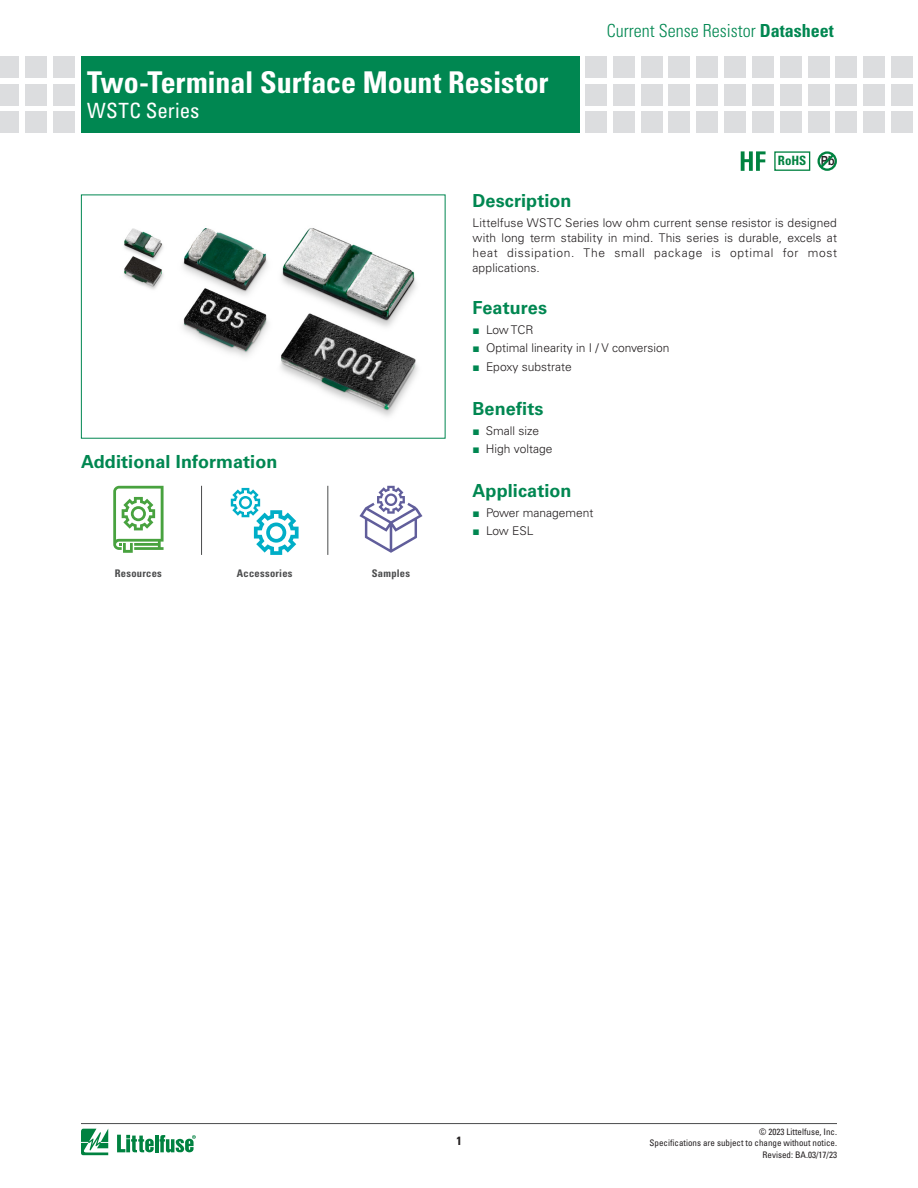
<style>
.page{position:relative;width:918px;height:1188px;background:#fff}
.page>*{position:absolute;margin:0;border:0;box-sizing:border-box;transform-origin:0 0}
.t1{font:700 condensed 30px "Univers LT Std";letter-spacing:-.005em;color:#fff}
.t2{font:condensed 21px "Univers LT Std";letter-spacing:.01em;color:#fff}
.t3{font:700 18px "Univers LT Std";letter-spacing:.005em;color:#008751}
.t4{font:300 condensed 18px "Univers LT Std";color:#008751}
.image{font:700 condensed 12.9px "Univers LT Std";color:#008240}
.image-2{font:700 expanded 12.6px "Univers LT Std";color:#231f20;scale:.7 1}
.t5{font:300 12px/15px "Univers LT Std";color:#231f20;text-align:justify}
.t6{font:700 condensed 12px "Univers LT Std";color:#231f20}
.t7{font:700 condensed 10.5px "Univers LT Std";letter-spacing:.025em;color:#4b4c4d}
.t8{font:condensed 9px/10.8px "Univers LT Std";color:#231f20;text-align:right}
.s1{font-weight:700}
.s2{font-family:"Arial";font-weight:400;color:#008751}
</style>
<div class="page">
<hr style="left:81px;top:1123px;width:756px;height:1px;background:#4b4c4d">
<svg style="left:81px;top:1129px;width:27px;height:26px"></svg>
<hr style="left:155px;top:1135px;width:3px;height:17px;background:#008240">
<svg style="left:160px;top:1135px;width:36px;height:18px"></svg>
<svg style="left:117px;top:1135px;width:37px;height:17px"></svg>
<div style="left:81px;top:56px;width:499px;height:77px;background:#008751"></div>
<div style="left:53px;top:56px;width:21px;height:21px;background:#dcdddf"></div>
<div style="left:53px;top:84px;width:21px;height:21px;background:#dcdddf"></div>
<div style="left:53px;top:112px;width:21px;height:21px;background:#dcdddf"></div>
<div style="left:25px;top:56px;width:21px;height:21px;background:#dcdddf"></div>
<div style="left:25px;top:84px;width:21px;height:21px;background:#dcdddf"></div>
<div style="left:25px;top:112px;width:21px;height:21px;background:#dcdddf"></div>
<div style="left:0;top:56px;width:19px;height:21px;background:#dcdddf"></div>
<div style="left:0;top:84px;width:19px;height:21px;background:#dcdddf"></div>
<div style="left:0;top:112px;width:19px;height:21px;background:#dcdddf"></div>
<div style="left:585px;top:56px;width:22px;height:21px;background:#dcdddf"></div>
<div style="left:585px;top:84px;width:22px;height:21px;background:#dcdddf"></div>
<div style="left:585px;top:112px;width:22px;height:21px;background:#dcdddf"></div>
<div style="left:613px;top:56px;width:21px;height:21px;background:#dcdddf"></div>
<div style="left:613px;top:84px;width:21px;height:21px;background:#dcdddf"></div>
<div style="left:613px;top:112px;width:21px;height:21px;background:#dcdddf"></div>
<div style="left:641px;top:56px;width:21px;height:21px;background:#dcdddf"></div>
<div style="left:641px;top:84px;width:21px;height:21px;background:#dcdddf"></div>
<div style="left:641px;top:112px;width:21px;height:21px;background:#dcdddf"></div>
<div style="left:669px;top:56px;width:21px;height:21px;background:#dcdddf"></div>
<div style="left:669px;top:84px;width:21px;height:21px;background:#dcdddf"></div>
<div style="left:669px;top:112px;width:21px;height:21px;background:#dcdddf"></div>
<div style="left:697px;top:56px;width:21px;height:21px;background:#dcdddf"></div>
<div style="left:697px;top:84px;width:21px;height:21px;background:#dcdddf"></div>
<div style="left:697px;top:112px;width:21px;height:21px;background:#dcdddf"></div>
<div style="left:724px;top:56px;width:22px;height:21px;background:#dcdddf"></div>
<div style="left:724px;top:84px;width:22px;height:21px;background:#dcdddf"></div>
<div style="left:724px;top:112px;width:22px;height:21px;background:#dcdddf"></div>
<div style="left:752px;top:56px;width:22px;height:21px;background:#dcdddf"></div>
<div style="left:752px;top:84px;width:22px;height:21px;background:#dcdddf"></div>
<div style="left:752px;top:112px;width:22px;height:21px;background:#dcdddf"></div>
<div style="left:780px;top:56px;width:21px;height:21px;background:#dcdddf"></div>
<div style="left:780px;top:84px;width:21px;height:21px;background:#dcdddf"></div>
<div style="left:780px;top:112px;width:21px;height:21px;background:#dcdddf"></div>
<div style="left:808px;top:56px;width:21px;height:21px;background:#dcdddf"></div>
<div style="left:808px;top:84px;width:21px;height:21px;background:#dcdddf"></div>
<div style="left:808px;top:112px;width:21px;height:21px;background:#dcdddf"></div>
<div style="left:836px;top:56px;width:21px;height:21px;background:#dcdddf"></div>
<div style="left:836px;top:84px;width:21px;height:21px;background:#dcdddf"></div>
<div style="left:836px;top:112px;width:21px;height:21px;background:#dcdddf"></div>
<div style="left:864px;top:56px;width:21px;height:21px;background:#dcdddf"></div>
<div style="left:864px;top:84px;width:21px;height:21px;background:#dcdddf"></div>
<div style="left:864px;top:112px;width:21px;height:21px;background:#dcdddf"></div>
<div style="left:891px;top:56px;width:22px;height:21px;background:#dcdddf"></div>
<div style="left:891px;top:84px;width:22px;height:21px;background:#dcdddf"></div>
<div style="left:891px;top:112px;width:22px;height:21px;background:#dcdddf"></div>
<svg style="left:741px;top:151px;width:25px;height:20px"></svg>
<div style="left:774px;top:151px;width:36px;height:20px;border:1px solid #008240"></div>
<div style="left:818px;top:151px;width:19px;height:20px;border:2px solid #008240;border-radius:50%"></div>
<svg style="left:818px;top:152px;width:19px;height:19px"></svg>
<hr style="left:201px;top:486px;width:1px;height:69px;background:#4b4c4d">
<hr style="left:327px;top:486px;width:1px;height:69px;background:#4b4c4d">
<svg style="left:113px;top:486px;width:51px;height:67px"></svg>
<svg style="left:231px;top:488px;width:68px;height:67px"></svg>
<svg style="left:359px;top:486px;width:63px;height:67px"></svg>
<img style="left:124px;top:228px;width:294px;height:189px">
<h1 class="t1" style="left:87px;top:64px;width:463px">Two-Terminal Surface Mount Resistor</h1>
<h2 class="t2" style="left:87px;top:97px;width:114px">WSTC Series</h2>
<p class="t3" style="left:472px;top:191px;width:101px">Description</p>
<h3 class="t4" style="left:607px;top:20px;width:228px">Current Sense Resistor <span class="s1">Datasheet</span></h3>
<p class="image" style="left:778px;top:153px;width:30px">RoHS</p>
<p class="image-2" style="left:821px;top:154px;width:21px">Pb</p>
<p class="t5" style="left:472px;top:215px;width:366px">Littelfuse WSTC Series low ohm current sense resistor is designed with long term stability in mind. This series is durable, excels at heat dissipation. The small package is optimal for most applications.</p>
<p class="t3" style="left:472px;top:297px;width:76px">Features</p>
<p class="t5" style="left:472px;top:322px;width:62px"><span class="s2">■</span> Low TCR</p>
<p class="t5" style="left:472px;top:341px;width:199px"><span class="s2">■</span> Optimal linearity in I / V conversion</p>
<p class="t5" style="left:472px;top:359px;width:101px"><span class="s2">■</span> Epoxy substrate</p>
<p class="t3" style="left:81px;top:451px;width:198px">Additional Information</p>
<p class="t7" style="left:115px;top:566px;width:49px">Resources</p>
<p class="t7" style="left:237px;top:566px;width:57px">Accessories</p>
<p class="t7" style="left:372px;top:566px;width:40px">Samples</p>
<p class="t3" style="left:472px;top:398px;width:73px">Benefits</p>
<p class="t5" style="left:472px;top:423px;width:68px"><span class="s2">■</span> Small size</p>
<p class="t5" style="left:472px;top:442px;width:82px"><span class="s2">■</span> High voltage</p>
<p class="t3" style="left:472px;top:480px;width:100px">Application</p>
<p class="t5" style="left:472px;top:505px;width:123px"><span class="s2">■</span> Power management</p>
<p class="t5" style="left:472px;top:524px;width:63px"><span class="s2">■</span> Low ESL</p>
<p class="t6" style="left:456px;top:1133px;width:7px">1</p>
<p class="t8" style="left:650px;top:1126px;width:189px">© 2023 Littelfuse, Inc.<br>Specifications are subject to change without notice.</p>
<p class="t8" style="left:763px;top:1149px;width:76px">Revised: BA.03/17/23</p>
</div>
